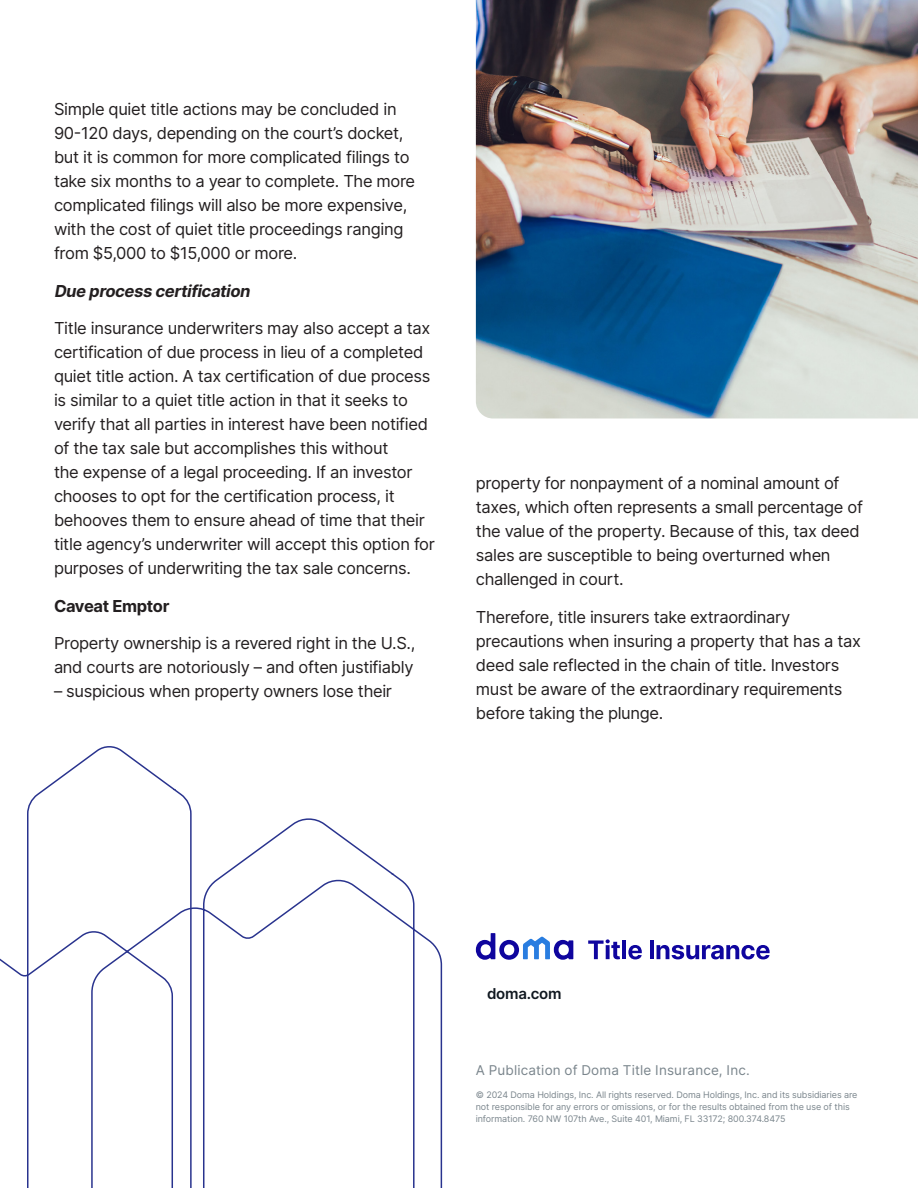
<style>
.page{position:relative;width:918px;height:1188px;background:#fff}
.page>*{position:absolute;margin:0;border:0;box-sizing:border-box;transform-origin:0 0}
.H4_Standard_-_Long_Form{font:16.5px/24px "Inter";letter-spacing:-.02em;color:#231f20}
.H4_Standard_-_Long_Form-2{font:italic 700 16.5px "Inter";color:#231f20}
.H4_Standard_-_Long_Form-3{font:700 16.5px "Inter";letter-spacing:-.02em;color:#231f20}
.t1{font:600 15px "Inter";letter-spacing:-.015em;color:#101820}
.H1___Standard_Display{font:13.5px "Inter";letter-spacing:.015em;color:#7a858c}
.t2{font:9px/12px "Inter";letter-spacing:-.01em;color:#7a858c}
</style>
<div class="page">
<img style="left:476px;top:0;width:442px;height:418px">
<svg style="left:0;top:818px;width:443px;height:370px"></svg>
<svg style="left:26px;top:746px;width:166px;height:442px"></svg>
<svg style="left:476px;top:933px;width:97px;height:27px"></svg>
<svg style="left:588px;top:939px;width:32px;height:20px"></svg>
<hr style="left:622px;top:940px;width:4px;height:19px;background:#0f059e">
<svg style="left:628px;top:945px;width:14px;height:14px"></svg>
<hr style="left:650px;top:940px;width:4px;height:19px;background:#0f059e">
<svg style="left:657px;top:945px;width:113px;height:14px"></svg>
<p class="H4_Standard_-_Long_Form" style="left:54px;top:97px;width:363px">Simple quiet title actions may be concluded in 90-120 days, depending on the court’s docket, but it is common for more complicated filings to take six months to a year to complete. The more complicated filings will also be more expensive, with the cost of quiet title proceedings ranging from $5,000 to $15,000 or more.</p>
<p class="H4_Standard_-_Long_Form-2" style="left:54px;top:279px;width:201px">Due process certification</p>
<p class="H4_Standard_-_Long_Form" style="left:54px;top:316px;width:382px">Title insurance underwriters may also accept a tax certification of due process in lieu of a completed quiet title action. A tax certification of due process is similar to a quiet title action in that it seeks to verify that all parties in interest have been notified of the tax sale but accomplishes this without<br>the expense of a legal proceeding. If an investor chooses to opt for the certification process, it behooves them to ensure ahead of time that their title agency’s underwriter will accept this option for purposes of underwriting the tax sale concerns.</p>
<p class="H4_Standard_-_Long_Form-3" style="left:54px;top:594px;width:117px">Caveat Emptor</p>
<p class="H4_Standard_-_Long_Form" style="left:54px;top:631px;width:363px">Property ownership is a revered right in the U.S., and courts are notoriously – and often justifiably</p>
<p class="H4_Standard_-_Long_Form" style="left:54px;top:679px;width:340px">– suspicious when property owners lose their</p>
<p class="H4_Standard_-_Long_Form" style="left:476px;top:471px;width:389px">property for nonpayment of a nominal amount of taxes, which often represents a small percentage of the value of the property. Because of this, tax deed sales are susceptible to being overturned when challenged in court.</p>
<p class="H4_Standard_-_Long_Form" style="left:476px;top:604px;width:387px">Therefore, title insurers take extraordinary precautions when insuring a property that has a tax deed sale reflected in the chain of title. Investors must be aware of the extraordinary requirements before taking the plunge.</p>
<p class="t1" style="left:487px;top:983px;width:76px">doma.com</p>
<p class="H1___Standard_Display" style="left:476px;top:1060px;width:276px">A Publication of Doma Title Insurance, Inc.</p>
<p class="t2" style="left:476px;top:1088px;width:383px">© 2024 Doma Holdings, Inc. All rights reserved. Doma Holdings, Inc. and its subsidiaries are not responsible for any errors or omissions, or for the results obtained from the use of this information. 760 NW 107th Ave., Suite 401, Miami, FL 33172; 800.374.8475</p>
</div>
